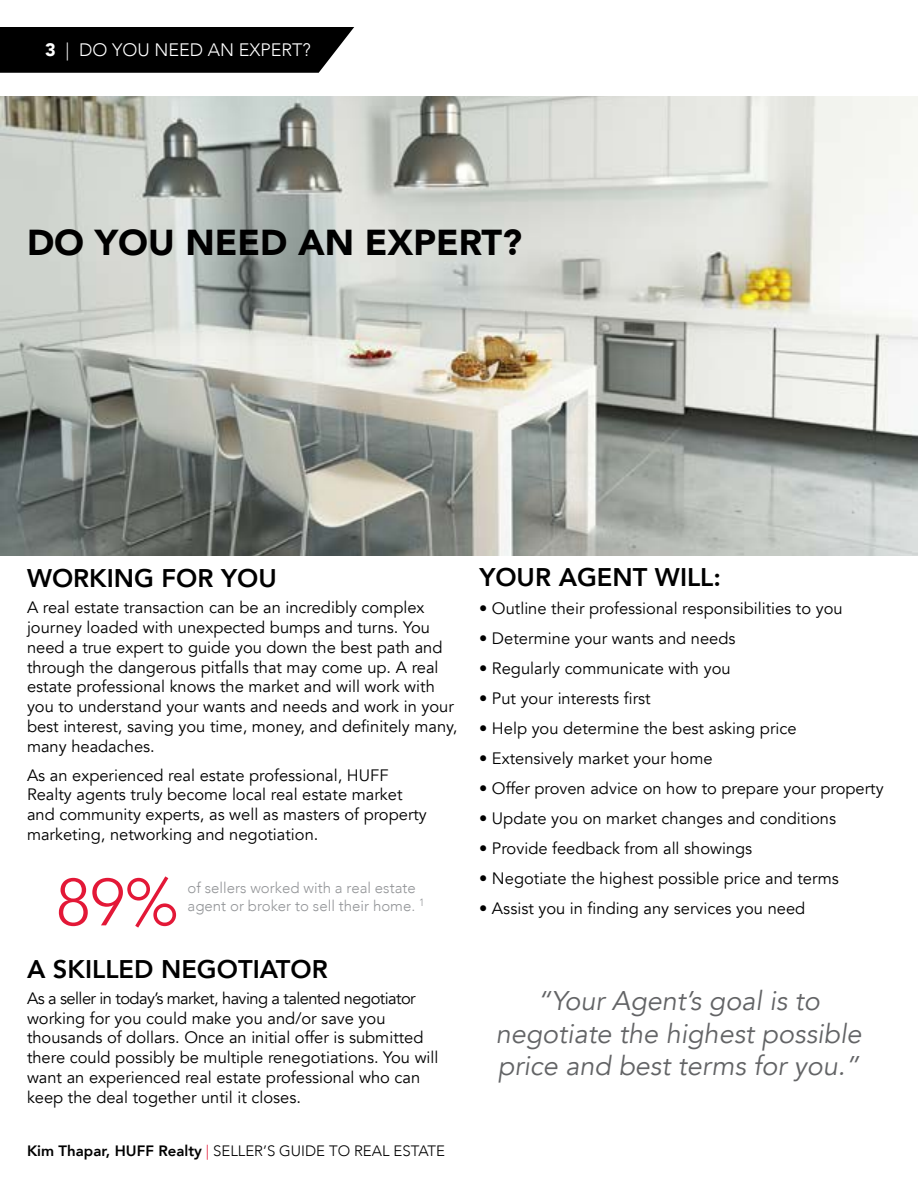
<style>
.page{position:relative;width:918px;height:1188px;background:#fff}
.page>*{position:absolute;margin:0;border:0;box-sizing:border-box;transform-origin:0 0}
.t1{font:300 66px "Avenir";color:#e31837}
.t2{font:900 36px "Avenir";color:#000}
.t3{font:italic 27px/32.4px "Avenir";color:#636466;text-align:center}
.t4{font:800 25.5px "Avenir";color:#000}
.t5{font:300 18px "Avenir";color:#fff}
.t6{font:16.5px/19.8px "Avenir";color:#000}
.t7{font:300 15px/18px "Avenir";color:#939598}
.t8{font:300 15px "Avenir";color:#000}
.s1{font-weight:900}
.s2{font-weight:800}
.s3{color:#e31837}
</style>
<div class="page">
<div style="left:0;top:27px;width:354px;height:46px;background:#000"></div>
<img style="left:0;top:96px;width:918px;height:459px">
<p class="t5" style="left:45px;top:39px;width:267px"><span class="s1">3</span> | DO YOU NEED AN EXPERT?</p>
<h2 class="t2" style="left:27px;top:212px;width:497px">DO YOU NEED AN EXPERT?</h2>
<h3 class="t4" style="left:27px;top:559px;width:251px">WORKING FOR YOU</h3>
<h3 class="t4" style="left:479px;top:557px;width:243px">YOUR AGENT WILL:</h3>
<p class="t6" style="left:27px;top:598px;width:432px">A real estate transaction can be an incredibly complex journey loaded with unexpected bumps and turns. You need a true expert to guide you down the best path and through the dangerous pitfalls that may come up. A real estate professional knows the market and will work with you to understand your wants and needs and work in your best interest, saving you time, money, and definitely many, many headaches.</p>
<p class="t6" style="left:27px;top:765px;width:401px">As an experienced real estate professional, HUFF Realty agents truly become local real estate market and community experts, as well as masters of property marketing, networking and negotiation.</p>
<h1 class="t1" style="left:56px;top:864px;width:124px">89%</h1>
<p class="t7" style="left:188px;top:878px;width:239px">of sellers worked with a real estate agent or broker to sell their home. <sup>1</sup></p>
<h3 class="t4" style="left:27px;top:949px;width:302px">A SKILLED NEGOTIATOR</h3>
<p class="t6" style="left:27px;top:988px;width:413px">As a seller in today’s market, having a talented negotiator working for you could make you and/or save you thousands of dollars. Once an initial offer is submitted there could possibly be multiple renegotiations. You will want an experienced real estate professional who can keep the deal together until it closes.</p>
<p class="t8" style="left:27px;top:1142px;width:420px"><span class="s2">Kim Thapar, HUFF Realty</span> <span class="s3">|</span> SELLER’S GUIDE TO REAL ESTATE</p>
<p class="t6" style="left:479px;top:598px;width:365px">• Outline their professional responsibilities to you</p>
<p class="t6" style="left:479px;top:628px;width:258px">• Determine your wants and needs</p>
<p class="t6" style="left:479px;top:658px;width:253px">• Regularly communicate with you</p>
<p class="t6" style="left:479px;top:688px;width:173px">• Put your interests first</p>
<p class="t6" style="left:479px;top:718px;width:319px">• Help you determine the best asking price</p>
<p class="t6" style="left:479px;top:748px;width:235px">• Extensively market your home</p>
<p class="t6" style="left:479px;top:778px;width:406px">• Offer proven advice on how to prepare your property</p>
<p class="t6" style="left:479px;top:808px;width:358px">• Update you on market changes and conditions</p>
<p class="t6" style="left:479px;top:838px;width:275px">• Provide feedback from all showings</p>
<p class="t6" style="left:479px;top:868px;width:361px">• Negotiate the highest possible price and terms</p>
<p class="t6" style="left:479px;top:898px;width:328px">• Assist you in finding any services you need</p>
<h3 class="t3" style="left:496px;top:985px;width:367px">“Your Agent’s goal is to negotiate the highest possible price and best terms for you.”</h3>
</div>
